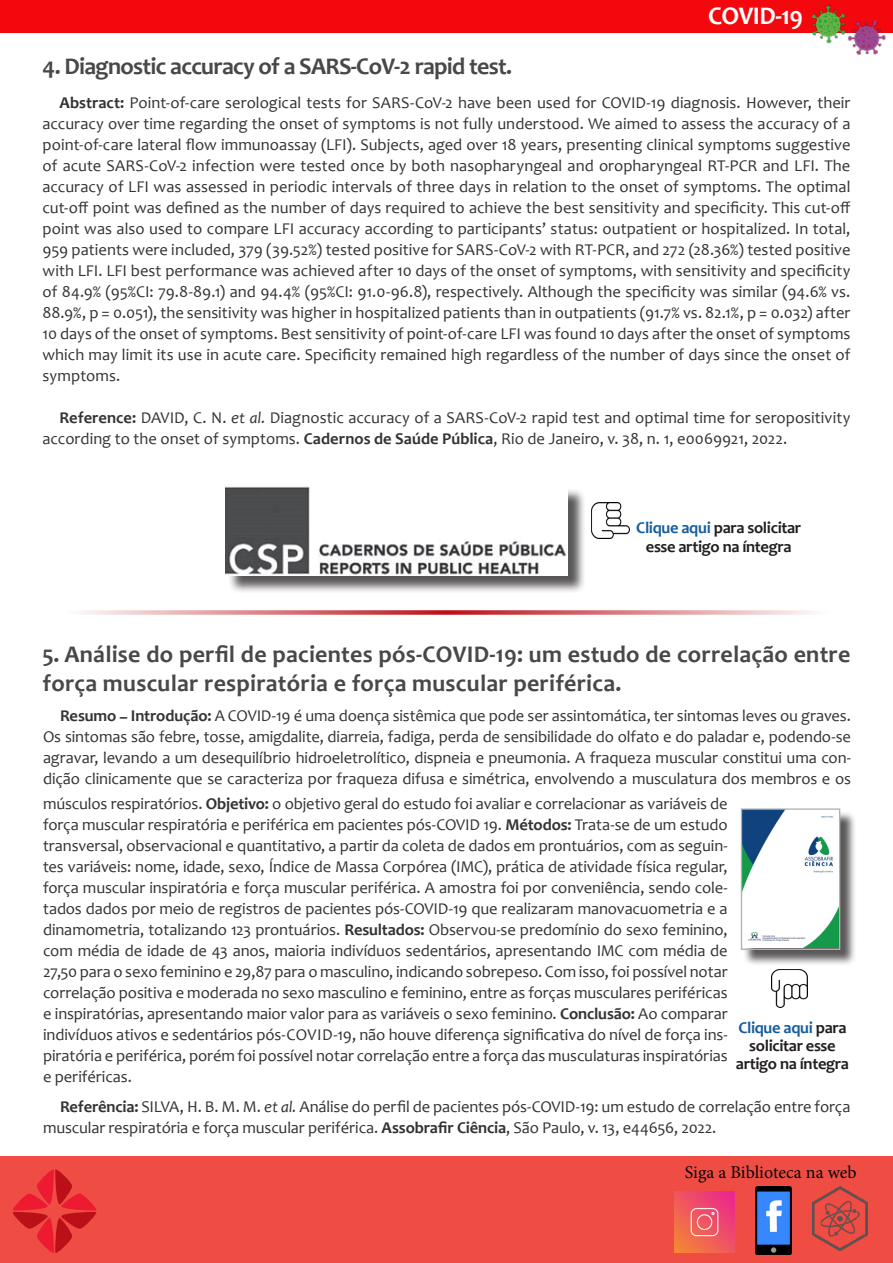
<style>
.page{position:relative;width:893px;height:1263px;background:#fff}
.page>*{position:absolute;margin:0;border:0;box-sizing:border-box;transform-origin:0 0}
.t1{font:700 25.5px "Candara";letter-spacing:-.02em;color:#fff}
.t2{font:700 24px/28.8px "Candara";letter-spacing:.01em;color:#474847}
.t3{font:700 24px "Candara";letter-spacing:-.03em;color:#474847}
.t4{font:18px "Minion Pro";letter-spacing:-.005em;color:#040503}
.t5{font:16.5px/21px "Candara";letter-spacing:-.005em;color:#323332;text-align:justify}
.t6{font:700 16.5px/18px "Candara";letter-spacing:-.02em;color:#231f20;text-align:center}
.s1{font-weight:700}
.s2{font-style:italic}
.s3{color:#175d9e}
</style>
<div class="page">
<div style="left:0;top:1157px;width:893px;height:106px;background:#ef4d44"></div>
<svg style="left:13px;top:1169px;width:84px;height:84px"></svg>
<img style="left:812px;top:1187px;width:55px;height:64px">
<img style="left:755px;top:1187px;width:36px;height:67px">
<img style="left:674px;top:1192px;width:61px;height:60px">
<div style="left:0;top:0;width:893px;height:32px;background:#f4070d"></div>
<svg style="left:80px;top:610px;width:734px;height:5px;background:#de8e91"></svg>
<div style="left:743px;top:811px;width:114px;height:155px;background:#231f20;opacity:.75"></div>
<img style="left:743px;top:810px;width:95px;height:138px">
<div style="left:741px;top:808px;width:99px;height:142px;border:1px solid #b0b1b5"></div>
<img style="left:772px;top:969px;width:36px;height:39px">
<img style="left:591px;top:503px;width:38px;height:36px">
<img style="left:803px;top:0;width:88px;height:55px">
<div style="left:228px;top:488px;width:358px;height:106px;background:#231f20;opacity:.75"></div>
<img style="left:225px;top:486px;width:343px;height:89px">
<p class="t3" style="left:43px;top:51px;width:471px">4. Diagnostic accuracy of a SARS-CoV-2 rapid test.</p>
<p class="t1" style="left:708px;top:0;width:96px">COVID-19</p>
<p class="t5" style="left:43px;top:92px;width:809px;text-indent:17px"><span class="s1">Abstract:</span> Point-of-care serological tests for SARS-CoV-2 have been used for COVID-19 diagnosis. However, their accuracy over time regarding the onset of symptoms is not fully understood. We aimed to assess the accuracy of a point-of-care lateral flow immunoassay (LFI). Subjects, aged over 18 years, presenting clinical symptoms suggestive of acute SARS-CoV-2 infection were tested once by both nasopharyngeal and oropharyngeal RT-PCR and LFI. The accuracy of LFI was assessed in periodic intervals of three days in relation to the onset of symptoms. The optimal cut-off point was defined as the number of days required to achieve the best sensitivity and specificity. This cut-off point was also used to compare LFI accuracy according to participants’ status: outpatient or hospitalized. In total, 959 patients were included, 379 (39.52%) tested positive for SARS-CoV-2 with RT-PCR, and 272 (28.36%) tested positive with LFI. LFI best performance was achieved after 10 days of the onset of symptoms, with sensitivity and specificity of 84.9% (95%CI: 79.8-89.1) and 94.4% (95%CI: 91.0-96.8), respectively. Although the specificity was similar (94.6% vs.<br>88.9%, p = 0.051), the sensitivity was higher in hospitalized patients than in outpatients (91.7% vs. 82.1%, p = 0.032) after 10 days of the onset of symptoms. Best sensitivity of point-of-care LFI was found 10 days after the onset of symptoms which may limit its use in acute care. Specificity remained high regardless of the number of days since the onset of symptoms.</p>
<p class="t5" style="left:43px;top:407px;width:809px;text-indent:17px"><span class="s1">Reference:</span> DAVID, C. N. <span class="s2">et al.</span> Diagnostic accuracy of a SARS-CoV-2 rapid test and optimal time for seropositivity according to the onset of symptoms. <span class="s1">Cadernos de Saúde Pública</span>, Rio de Janeiro, v. 38, n. 1, e0069921, 2022.</p>
<p class="t6" style="left:636px;top:517px;width:166px;line-height:19.5px"><span class="s3">Clique aqui</span> para solicitar esse artigo na íntegra</p>
<p class="t2" style="left:43px;top:640px;width:809px">5. Análise do perfil de pacientes pós-COVID-19: um estudo de correlação entre força muscular respiratória e força muscular periférica.</p>
<p class="t5" style="left:43px;top:705px;width:809px;text-indent:17px"><span class="s1">Resumo – Introdução:</span> A COVID-19 é uma doença sistêmica que pode ser assintomática, ter sintomas leves ou graves.<br>Os sintomas são febre, tosse, amigdalite, diarreia, fadiga, perda de sensibilidade do olfato e do paladar e, podendo-se agravar, levando a um desequilíbrio hidroeletrolítico, dispneia e pneumonia. A fraqueza muscular constitui uma con&shy;dição clinicamente que se caracteriza por fraqueza difusa e simétrica, envolvendo a musculatura dos membros e os</p>
<p class="t5" style="left:43px;top:792px;width:686px">músculos respiratórios. <span class="s1">Objetivo:</span> o objetivo geral do estudo foi avaliar e correlacionar as variáveis de força muscular respiratória e periférica em pacientes pós-COVID 19. <span class="s1">Métodos:</span> Trata-se de um estudo transversal, observacional e quantitativo, a partir da coleta de dados em prontuários, com as seguin&shy;tes variáveis: nome, idade, sexo, Índice de Massa Corpórea (IMC), prática de atividade física regular, força muscular inspiratória e força muscular periférica. A amostra foi por conveniência, sendo cole&shy;tados dados por meio de registros de pacientes pós-COVID-19 que realizaram manovacuometria e a dinamometria, totalizando 123 prontuários. <span class="s1">Resultados:</span> Observou-se predomínio do sexo feminino, com média de idade de 43 anos, maioria indivíduos sedentários, apresentando IMC com média de 27,50 para o sexo feminino e 29,87 para o masculino, indicando sobrepeso. Com isso, foi possível notar correlação positiva e moderada no sexo masculino e feminino, entre as forças musculares periféricas e inspiratórias, apresentando maior valor para as variáveis o sexo feminino. <span class="s1">Conclusão:</span> Ao comparar indivíduos ativos e sedentários pós-COVID-19, não houve diferença significativa do nível de força ins&shy;piratória e periférica, porém foi possível notar correlação entre a força das musculaturas inspiratórias e periféricas.</p>
<p class="t5" style="left:43px;top:1096px;width:809px;text-indent:17px"><span class="s1">Referência:</span> SILVA, H. B. M. M. <span class="s2">et al.</span> Análise do perfil de pacientes pós-COVID-19: um estudo de correlação entre força muscular respiratória e força muscular periférica. <span class="s1">Assobrafir Ciência</span>, São Paulo, v. 13, e44656, 2022.</p>
<p class="t6" style="left:736px;top:1018px;width:115px"><span class="s3">Clique aqui</span> para solicitar esse artigo na íntegra</p>
<p class="t4" style="left:685px;top:1160px;width:173px">Siga a Biblioteca na web</p>
</div>
